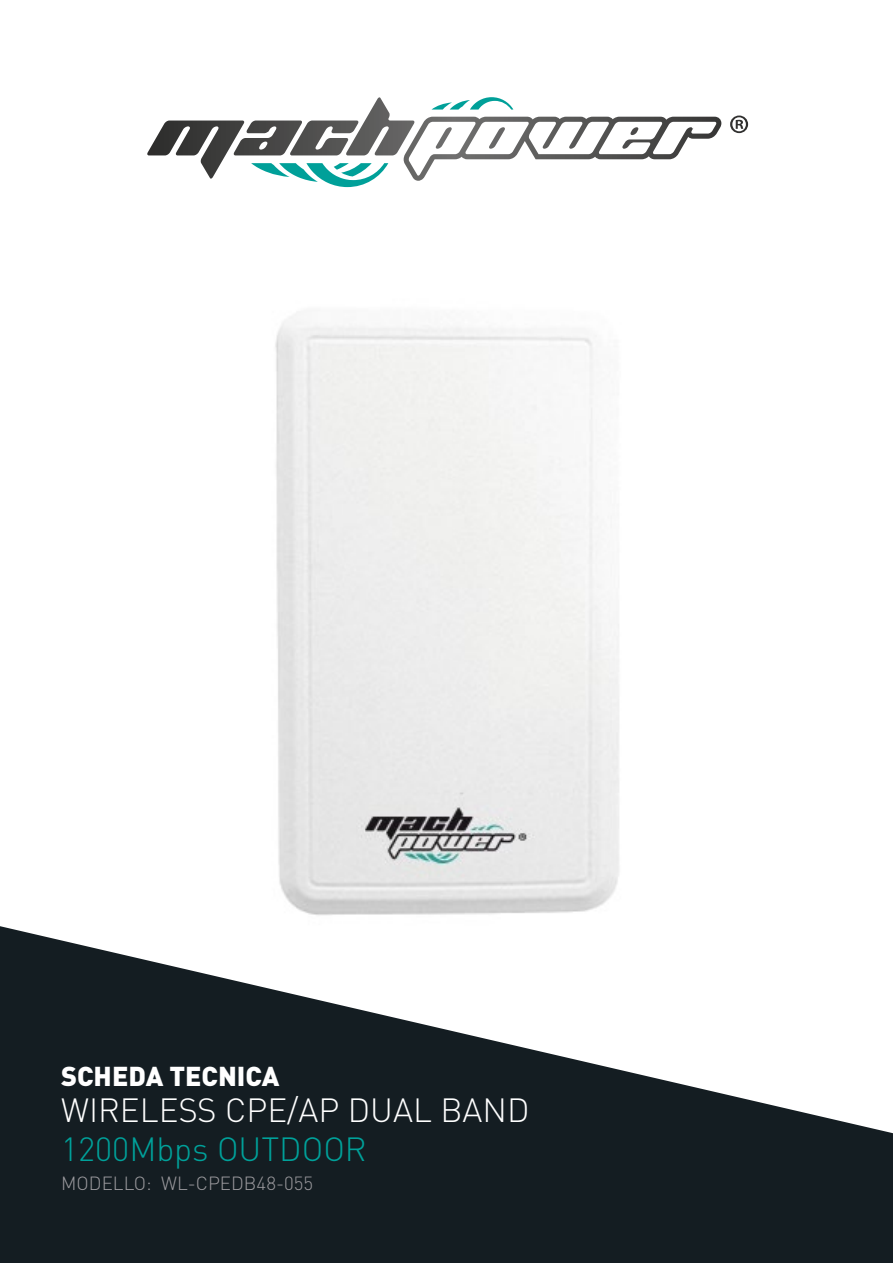
<style>
.page{position:relative;width:893px;height:1263px;background:#fff}
.page>*{position:absolute;margin:0;border:0;box-sizing:border-box;transform-origin:0 0}
.t1{font:300 33.15px "DIN";color:#fff}
.t2{font:300 33.15px "DIN";color:#00a19a}
.t3{font:900 27px "DIN";color:#fff}
.t4{font:300 18.9px "DIN";color:#9c9b9f}
</style>
<div class="page">
<svg style="left:0;top:926px;width:893px;height:337px;fill:#141d22"></svg>
<svg style="left:251px;top:97px;width:497px;height:90px"></svg>
<img style="left:248px;top:314px;width:396px;height:613px">
<p class="t3" style="left:61px;top:1059px;width:220px">SCHEDA TECNICA</p>
<p class="t1" style="left:61px;top:1090px;width:470px">WIRELESS CPE/AP DUAL BAND</p>
<p class="t2" style="left:61px;top:1128px;width:307px">1200Mbps OUTDOOR</p>
<p class="t4" style="left:61px;top:1171px;width:253px">MODELLO: WL-CPEDB48-055</p>
</div>
